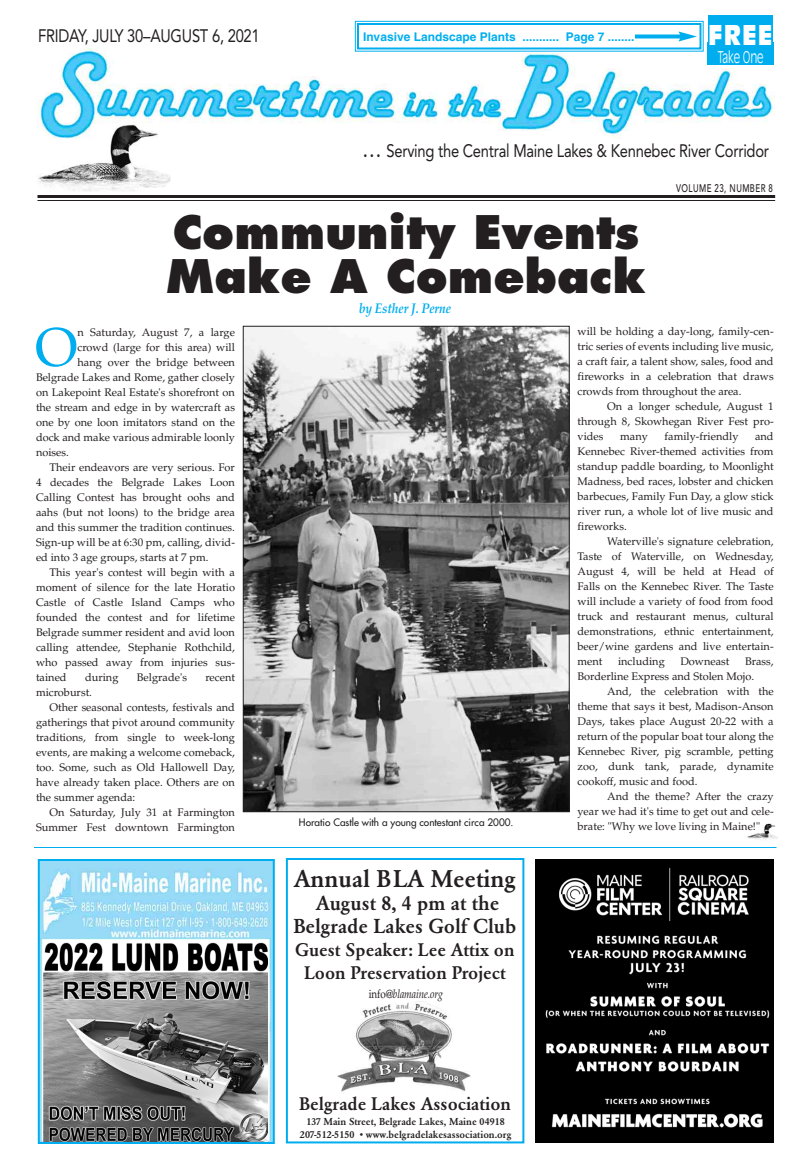
<style>
.page{position:relative;width:810px;height:1170px;background:#fff}
.page>*{position:absolute;margin:0;border:0;box-sizing:border-box;transform-origin:0 0}
.t1{font:54.2px "Palatino";color:#00aeef}
.t2{font:800 45px/44px "Futura";color:#231f20}
.t3{font:28px "Antique Olive Compact";color:#fff;scale:.72 1}
.t4{font:500 24px "Garamond BE";color:#231f20}
.t5{font:500 20px/23px "Garamond BE";color:#231f20;text-align:center}
.t6{font:18px "Avenir";letter-spacing:-.015em;color:#231f20;scale:.82 1}
.t7{font:500 18px/23px "Garamond BE";color:#231f20;text-align:center}
.t8{font:300 16px "Antique Olive";letter-spacing:-.015em;color:#fff;scale:.72 1}
.t9{font:italic 700 14px "Palatino";letter-spacing:-.01em;color:#00aeef;scale:.86 1}
.t10{font:700 12px "Helvetica";color:#00aeef}
.t11{font:italic 12px "Palatino";letter-spacing:-.01em;color:#231f20;scale:.82 1}
.t12{font:11px/15px "Palatino";color:#231f20;text-align:justify}
.t13{font:500 11px "Avenir";letter-spacing:.055em;color:#231f20;scale:.72 1}
.t14{font:500 10px/13px "Garamond BE";color:#231f20;text-align:center}
.t15{font:10px "Futura";color:#231f20}
.s1{font-size:24px}
.s2{font-style:normal}
</style>
<div class="page">
<img style="left:37px;top:46px;width:737px;height:93px">
<img style="left:38px;top:124px;width:133px;height:67px">
<hr style="left:37px;top:195px;width:738px;height:3px;background:#231f20">
<hr style="left:37px;top:200px;width:738px;height:1px;background:#231f20">
<svg style="left:635px;top:34px;width:43px;height:4px"></svg>
<svg style="left:678px;top:32px;width:19px;height:10px"></svg>
<div style="left:708px;top:42px;width:66px;height:23px;background:#00aeef"></div>
<div style="left:355px;top:21px;width:349px;height:31px;border:1px solid #00aeef"></div>
<div style="left:357px;top:23px;width:345px;height:27px;border:2px solid #00aeef"></div>
<hr style="left:34px;top:847px;width:742px;height:1px;background:#00aeef">
<div style="left:708px;top:16px;width:65px;height:32px;background:#00aeef"></div>
<img style="left:747px;top:824px;width:31px;height:16px">
<img style="left:535px;top:860px;width:239px;height:283px">
<img style="left:41px;top:862px;width:231px;height:279px">
<div style="left:38px;top:859px;width:237px;height:285px;border:2px solid #00aeef"></div>
<img style="left:44px;top:940px;width:224px;height:201px">
<div style="left:286px;top:858px;width:238px;height:285px;border:2px solid #00aeef"></div>
<img style="left:338px;top:1001px;width:132px;height:91px">
<img style="left:245px;top:328px;width:323px;height:482px">
<div style="left:243px;top:326px;width:327px;height:486px;border:1px solid #231f20"></div>
<h3 class="t6" style="left:38px;top:28px;width:272px">FRIDAY, JULY 30–AUGUST 6, 2021</h3>
<p class="t10" style="left:363px;top:33px;width:273px">Invasive Landscape Plants ........... Page 7 ........</p>
<h3 class="t3" style="left:709px;top:24px;width:90px">FREE</h3>
<h3 class="t8" style="left:718px;top:51px;width:65px">Take One</h3>
<h3 class="t6" style="left:362px;top:143px;width:498px"><span class="s1">…</span> Serving the Central Maine Lakes &amp; Kennebec River Corridor</h3>
<p class="t13" style="left:676px;top:183px;width:136px">VOLUME 23, NUMBER 8</p>
<h2 class="t2" style="left:166px;top:214px;width:482px">Community Events<br>Make A Comeback</h2>
<p class="t12" style="left:578px;top:325px;width:198px">will be holding a day-long, family-cen&shy;tric series of events including live music, a craft fair, a talent show, sales, food and fireworks in a celebration that draws crowds from throughout the area.</p>
<p class="t12" style="left:578px;top:400px;width:198px;text-indent:30px">On a longer schedule, August 1 through 8, Skowhegan River Fest pro&shy;vides</p>
<p class="t9" style="left:359px;top:303px;width:109px">by Esther J. Perne</p>
<h1 class="t1" style="left:35px;top:326px;width:44px">O</h1>
<p class="t12" style="left:78px;top:326px;width:159px">n Saturday, August 7, a large</p>
<p class="t12" style="left:78px;top:341px;width:159px">crowd (large for this area) will</p>
<p class="t12" style="left:78px;top:356px;width:159px">hang over the bridge between</p>
<p class="t12" style="left:36px;top:371px;width:201px">Belgrade Lakes and Rome, gather closely</p>
<p class="t12" style="left:36px;top:386px;width:201px">on Lakepoint Real Estate's shorefront on</p>
<p class="t12" style="left:36px;top:401px;width:201px">the stream and edge in by watercraft as</p>
<p class="t12" style="left:36px;top:416px;width:201px">one by one loon imitators stand on the</p>
<p class="t12" style="left:36px;top:431px;width:201px">dock and make various admirable loonly</p>
<p class="t12" style="left:36px;top:446px;width:34px">noises.</p>
<p class="t12" style="left:50px;top:461px;width:187px">Their endeavors are very serious. For</p>
<p class="t12" style="left:36px;top:476px;width:201px">4 decades the Belgrade Lakes Loon</p>
<p class="t12" style="left:36px;top:491px;width:201px">Calling Contest has brought oohs and</p>
<p class="t12" style="left:36px;top:506px;width:201px">aahs (but not loons) to the bridge area</p>
<p class="t12" style="left:36px;top:521px;width:201px">and this summer the tradition continues.</p>
<p class="t12" style="left:36px;top:536px;width:201px">Sign-up will be at 6:30 pm, calling, divid-</p>
<p class="t12" style="left:36px;top:551px;width:174px">ed into 3 age groups, starts at 7 pm.</p>
<p class="t12" style="left:50px;top:566px;width:187px">This year's contest will begin with a</p>
<p class="t12" style="left:36px;top:581px;width:201px">moment of silence for the late Horatio</p>
<p class="t12" style="left:36px;top:596px;width:201px">Castle of Castle Island Camps who</p>
<p class="t12" style="left:36px;top:611px;width:200px">founded the contest and for lifetime</p>
<p class="t12" style="left:36px;top:626px;width:201px">Belgrade summer resident and avid loon</p>
<p class="t12" style="left:36px;top:641px;width:201px">calling attendee, Stephanie Rothchild,</p>
<p class="t12" style="left:36px;top:656px;width:201px">who passed away from injuries sus-</p>
<p class="t12" style="left:36px;top:671px;width:32px">tained</p>
<p class="t12" style="left:85px;top:671px;width:35px">during</p>
<p class="t12" style="left:137px;top:671px;width:52px">Belgrade's</p>
<p class="t12" style="left:205px;top:671px;width:31px">recent</p>
<p class="t12" style="left:36px;top:686px;width:58px">microburst.</p>
<p class="t12" style="left:50px;top:701px;width:187px">Other seasonal contests, festivals and</p>
<p class="t12" style="left:36px;top:716px;width:201px">gatherings that pivot around community</p>
<p class="t12" style="left:36px;top:731px;width:201px">traditions, from single to week-long</p>
<p class="t12" style="left:36px;top:746px;width:201px">events, are making a welcome comeback,</p>
<p class="t12" style="left:36px;top:761px;width:201px">too. Some, such as Old Hallowell Day,</p>
<p class="t12" style="left:36px;top:776px;width:201px">have already taken place. Others are on</p>
<p class="t12" style="left:36px;top:791px;width:101px">the summer agenda:</p>
<p class="t12" style="left:50px;top:806px;width:187px">On Saturday, July 31 at Farmington</p>
<p class="t12" style="left:36px;top:821px;width:201px">Summer Fest downtown Farmington</p>
<p class="t12" style="left:620px;top:430px;width:29px">many</p>
<p class="t12" style="left:665px;top:430px;width:75px">family-friendly</p>
<p class="t12" style="left:578px;top:430px;width:198px;text-indent:178px">and Kennebec River-themed activities from standup paddle boarding, to Moonlight Madness, bed races, lobster and chicken barbecues, Family Fun Day, a glow stick river run, a whole lot of live music and fireworks.</p>
<p class="t12" style="left:578px;top:535px;width:198px;text-indent:30px">Waterville's signature celebration, Taste of Waterville, on Wednesday, August 4, will be held at Head of Falls on the Kennebec River. The Taste will include a variety of food from food truck and restaurant menus, cultural demonstrations, ethnic entertainment, beer/wine gardens and live entertain&shy;ment</p>
<p class="t12" style="left:618px;top:655px;width:48px">including</p>
<p class="t12" style="left:680px;top:655px;width:51px">Downeast</p>
<p class="t12" style="left:578px;top:655px;width:198px;text-indent:168px">Brass,<br>Borderline Express and Stolen Mojo.</p>
<p class="t12" style="left:578px;top:685px;width:198px;text-indent:30px">And, the celebration with the theme that says it best, Madison-Anson Days, takes place August 20-22 with a return of the popular boat tour along the Kennebec River, pig scramble, petting zoo, dunk tank, parade, dynamite cookoff, music and food.</p>
<p class="t12" style="left:578px;top:790px;width:198px;text-indent:30px">And the theme? After the crazy year we had it's time to get out and cele&shy;brate: "Why we love living in Maine!"</p>
<p class="t15" style="left:299px;top:817px;width:216px">Horatio Castle with a young contestant circa 2000.</p>
<h3 class="t4" style="left:294px;top:869px;width:224px">Annual BLA Meeting</h3>
<h3 class="t5" style="left:293px;top:894px;width:224px">August 8, 4 pm at the<br>Belgrade Lakes Golf Club</h3>
<h3 class="t7" style="left:295px;top:940px;width:221px">Guest Speaker: Lee Attix on<br>Loon Preservation Project</h3>
<p class="t11" style="left:369px;top:989px;width:92px"><span class="s2">info@</span>blamaine.org</p>
<h3 class="t7" style="left:299px;top:1094px;width:213px">Belgrade Lakes Association</h3>
<p class="t14" style="left:300px;top:1116px;width:213px">137 Main Street, Belgrade Lakes, Maine 04918<br>207-512-5150 • www.belgradelakesassociation.org</p>
</div>
